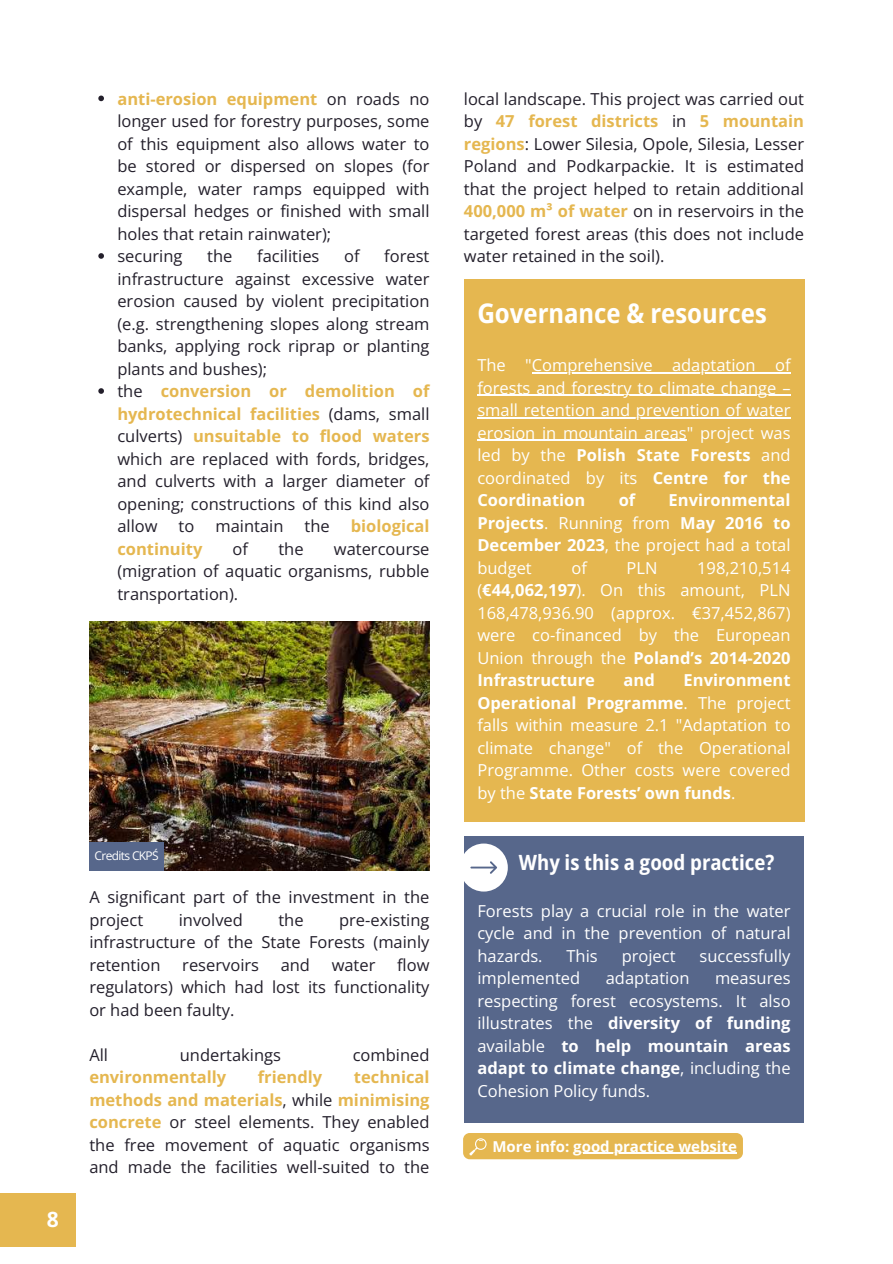
<style>
.page{position:relative;width:893px;height:1264px;background:#fff}
.page>*{position:absolute;margin:0;border:0;box-sizing:border-box;transform-origin:0 0}
.t1{font:700 semi-condensed 27px "Open Sans";color:#fff}
.t2{font:700 semi-condensed 21px "Open Sans";color:#fff}
.t3{font:700 21px "Open Sans";color:#fff}
.t4{font:16.5px/22.5px "Open Sans";color:#231f2b;text-align:justify}
.t5{font:16.5px/22.5px "Open Sans";color:#fff;text-align:justify}
.t6{font:700 16.5px/22.5px "Open Sans";color:#fff;text-align:justify}
.t7{font:700 16.5px "Open Sans";color:#e5b750}
.t8{font:700 15px "Open Sans";color:#fff}
.t9{font:12px "Open Sans";letter-spacing:-.055em;color:#fff}
.s1{font-weight:700;color:#e5b750}
.s2{font-weight:700}
.s3{font-weight:400}
</style>
<div class="page">
<div style="left:464px;top:836px;width:339px;height:286px;background:#57678b"></div>
<div style="left:460px;top:843px;width:48px;height:48px;background:#fff;border-radius:50%"></div>
<svg style="left:470px;top:861px;width:27px;height:12px"></svg>
<div style="left:464px;top:279px;width:340px;height:542px;background:#e5b750"></div>
<hr style="left:532px;top:372px;width:258px;height:1px;background:#fff">
<hr style="left:477px;top:395px;width:313px;height:1px;background:#fff">
<hr style="left:477px;top:417px;width:313px;height:1px;background:#fff">
<hr style="left:477px;top:440px;width:209px;height:1px;background:#fff">
<img style="left:89px;top:621px;width:340px;height:249px">
<svg style="left:98px;top:96px;width:6px;height:5px"></svg>
<svg style="left:98px;top:253px;width:6px;height:6px"></svg>
<svg style="left:98px;top:388px;width:6px;height:6px"></svg>
<div style="left:0;top:1193px;width:76px;height:53px;background:#e5b750"></div>
<div style="left:89px;top:842px;width:75px;height:28px;background:#57678b"></div>
<div style="left:463px;top:1132px;width:279px;height:27px;background:#e5b750;border-radius:7px"></div>
<hr style="left:573px;top:1152px;width:163px;height:1px;background:#fff">
<svg style="left:469px;top:1138px;width:17px;height:17px"></svg>
<p class="t4" style="left:117px;top:87px;width:313px;text-align:left"><span class="s1">anti-erosion equipment</span> on roads no longer used for forestry purposes, some of this equipment also allows water to be stored or dispersed on slopes (for example, water ramps equipped with dispersal hedges or finished with small holes that retain rainwater);<br>securing</p>
<p class="t4" style="left:117px;top:244px;width:313px;text-align:left;text-indent:267px">forest infrastructure against excessive water erosion caused by violent precipitation (e.g. strengthening slopes along stream banks, applying rock riprap or planting plants and bushes);<br>the <span class="s1">conversion or demolition of hydrotechnical facilities</span> (dams, small culverts) <span class="s1">unsuitable to flood waters </span>which are replaced with fords, bridges, and culverts with a larger diameter of opening; constructions of this kind also allow</p>
<p class="t4" style="left:207px;top:244px;width:27px">the</p>
<p class="t4" style="left:257px;top:244px;width:64px">facilities</p>
<p class="t4" style="left:344px;top:244px;width:17px">of</p>
<p class="t4" style="left:179px;top:514px;width:17px">to</p>
<p class="t4" style="left:215px;top:514px;width:70px">maintain</p>
<p class="t4" style="left:304px;top:514px;width:27px">the</p>
<p class="t7" style="left:351px;top:514px;width:80px">biological</p>
<p class="t7" style="left:117px;top:537px;width:86px">continuity</p>
<p class="t4" style="left:233px;top:537px;width:17px">of</p>
<p class="t4" style="left:278px;top:537px;width:27px">the</p>
<p class="t4" style="left:117px;top:537px;width:313px;text-indent:216px">watercourse (migration of aquatic organisms, rubble transportation).</p>
<p class="t3" style="left:47px;top:1204px;width:13px">8</p>
<p class="t9" style="left:95px;top:847px;width:66px">Credits CKPŚ</p>
<p class="t4" style="left:89px;top:885px;width:341px">A significant part of the investment in the project</p>
<p class="t4" style="left:179px;top:908px;width:66px">involved</p>
<p class="t4" style="left:278px;top:908px;width:27px">the</p>
<p class="t4" style="left:89px;top:908px;width:341px;text-indent:250px">pre-existing infrastructure of the State Forests (mainly retention</p>
<p class="t4" style="left:89px;top:953px;width:341px;text-indent:308px">flow regulators) which had lost its functionality or had been faulty.</p>
<p class="t4" style="left:89px;top:1043px;width:20px">All</p>
<p class="t4" style="left:180px;top:1043px;width:103px">undertakings</p>
<p class="t4" style="left:352px;top:1043px;width:78px">combined</p>
<p class="t7" style="left:89px;top:1065px;width:138px">environmentally</p>
<p class="t7" style="left:258px;top:1065px;width:66px">friendly</p>
<p class="t4" style="left:182px;top:953px;width:78px">reservoirs</p>
<p class="t4" style="left:281px;top:953px;width:31px">and</p>
<p class="t4" style="left:331px;top:953px;width:45px">water</p>
<p class="t4" style="left:89px;top:1065px;width:341px;text-indent:264px"><span class="s1">technical methods and materials</span>, while <span class="s1">minimising concrete</span> or steel elements. They enabled the free movement of aquatic organisms and made the facilities well-suited to the</p>
<p class="t4" style="left:464px;top:87px;width:341px">local landscape. This project was carried out by <span class="s1">47 forest districts</span> in <span class="s1">5 mountain regions</span>: Lower Silesia, Opole, Silesia, Lesser Poland and Podkarpackie. It is estimated that the project helped to retain additional <span class="s1">400,000 m³ of water</span> on in reservoirs in the targeted forest areas (this does not include water retained in the soil).</p>
<h1 class="t1" style="left:477px;top:294px;width:291px">Governance &amp; resources</h1>
<p class="t5" style="left:477px;top:353px;width:314px">The "Comprehensive adaptation of forests and forestry to climate change – small retention and prevention of water erosion in mountain areas" project was led by the <span class="s2">Polish State Forests</span> and coordinated by its <span class="s2">Centre for the Coordination</span></p>
<p class="t6" style="left:618px;top:488px;width:18px">of</p>
<p class="t6" style="left:477px;top:488px;width:314px;text-indent:191px">Environmental Projects<span class="s3">. Running from</span> May 2016 to December 2023<span class="s3">, the project had a total budget</span></p>
<p class="t5" style="left:571px;top:556px;width:17px">of</p>
<p class="t5" style="left:626px;top:556px;width:32px">PLN</p>
<p class="t5" style="left:477px;top:556px;width:314px;text-indent:220px">198,210,514 (<span class="s2">€44,062,197</span>). On this amount, PLN 168,478,936.90 (approx. €37,452,867) were co-financed by the European Union through the <span class="s2">Poland’s 2014-2020<br>Infrastructure</span></p>
<p class="t5" style="left:477px;top:668px;width:314px;text-indent:206px"><span class="s2">Environment Operational Programme</span>. The project falls within measure 2.1 "Adaptation to climate change" of the Operational Programme. Other costs were covered by the <span class="s2">State Forests’ own funds</span>.</p>
<p class="t6" style="left:623px;top:668px;width:33px">and</p>
<p class="t2" style="left:519px;top:847px;width:257px">Why is this a good practice?</p>
<p class="t5" style="left:477px;top:899px;width:314px">Forests play a crucial role in the water cycle and in the prevention of natural hazards.</p>
<p class="t5" style="left:566px;top:944px;width:33px">This</p>
<p class="t5" style="left:621px;top:944px;width:55px">project</p>
<p class="t5" style="left:699px;top:944px;width:92px">successfully</p>
<p class="t5" style="left:477px;top:966px;width:104px">implemented</p>
<p class="t5" style="left:605px;top:966px;width:85px">adaptation</p>
<p class="t5" style="left:477px;top:966px;width:314px;text-indent:237px">measures respecting forest ecosystems. It also illustrates the <span class="s2">diversity of funding </span>available <span class="s2">to help mountain areas adapt to climate change</span>, including the Cohesion Policy funds.</p>
<p class="t8" style="left:492px;top:1135px;width:246px">More info: good practice website</p>
</div>
